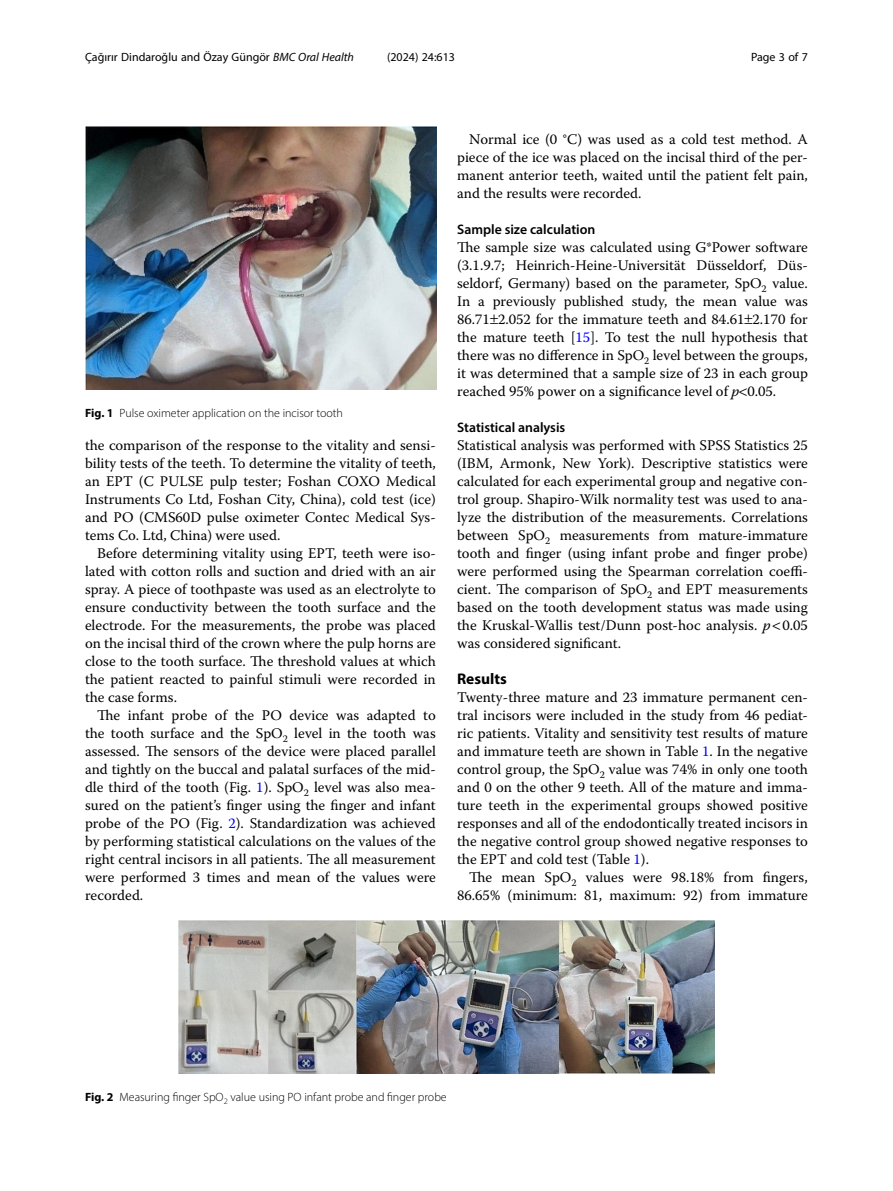
<style>
.page{position:relative;width:893px;height:1191px;background:#fff}
.page>*{position:absolute;margin:0;border:0;box-sizing:border-box;transform-origin:0 0}
.Head_1{font:700 15.45px "Myriad Pro";color:#000}
.Body_Text{font:14.7px/18px "Warnock Pro";color:#000;text-align:justify}
.Body_Text_Indent{font:14.7px/18px "Warnock Pro";color:#000;text-align:justify}
.Head_2{font:600 13.8px "Myriad Pro";color:#000}
.Figure_Caption{font:300 12px "Myriad Pro";color:#000}
.t1{font:12px "Myriad Pro";color:#000}
.s1{font-style:italic}
.s2{font-weight:700}
.s3{color:#00f}
</style>
<div class="page">
<img style="left:178px;top:920px;width:536px;height:154px">
<img style="left:85px;top:126px;width:351px;height:264px">
<p class="t1" style="left:85px;top:50px;width:270px">Çağırır Dindaroğlu and Özay Güngör <span class="s1">BMC Oral Health</span></p>
<p class="t1" style="left:387px;top:50px;width:70px">(2024) 24:613</p>
<p class="t1" style="left:751px;top:50px;width:58px">Page 3 of 7</p>
<p class="Figure_Caption" style="left:85px;top:405px;width:259px"><span class="s2">Fig. 1</span> Pulse oximeter application on the incisor tooth</p>
<p class="Body_Text_Indent" style="left:85px;top:436px;width:352px">the comparison of the response to the vitality and sensi&shy;bility tests of the teeth. To determine the vitality of teeth, an EPT (C PULSE pulp tester; Foshan COXO Medical Instruments Co Ltd, Foshan City, China), cold test (ice) and PO (CMS60D pulse oximeter Contec Medical Sys&shy;tems Co. Ltd, China) were used.</p>
<p class="Body_Text_Indent" style="left:85px;top:544px;width:352px;text-indent:12px">Before determining vitality using EPT, teeth were iso&shy;lated with cotton rolls and suction and dried with an air spray. A piece of toothpaste was used as an electrolyte to ensure conductivity between the tooth surface and the electrode. For the measurements, the probe was placed on the incisal third of the crown where the pulp horns are close to the tooth surface. The threshold values at which the patient reacted to painful stimuli were recorded in the case forms.</p>
<p class="Body_Text_Indent" style="left:85px;top:706px;width:352px;text-indent:12px">The infant probe of the PO device was adapted to the tooth surface and the SpO<sub>2</sub> level in the tooth was assessed. The sensors of the device were placed parallel and tightly on the buccal and palatal surfaces of the mid&shy;dle third of the tooth (Fig. <span class="s3">1</span>). SpO<sub>2</sub> level was also mea&shy;sured on the patient’s finger using the finger and infant probe of the PO (Fig. <span class="s3">2</span>). Standardization was achieved by performing statistical calculations on the values of the right central incisors in all patients. The all measurement were performed 3 times and mean of the values were recorded.</p>
<p class="Body_Text_Indent" style="left:457px;top:130px;width:352px;text-indent:12px">Normal ice (0 °C) was used as a cold test method. A piece of the ice was placed on the incisal third of the per&shy;manent anterior teeth, waited until the patient felt pain, and the results were recorded.</p>
<p class="Head_2" style="left:457px;top:221px;width:140px">Sample size calculation</p>
<p class="Body_Text" style="left:457px;top:238px;width:352px">The sample size was calculated using G*Power software (3.1.9.7; Heinrich-Heine-Universität Düsseldorf, Düs&shy;seldorf, Germany) based on the parameter, SpO<sub>2</sub> value.<br>In a previously published study, the mean value was 86.71 2.052 for the immature teeth and 84.61 2.170 for the mature teeth [<span class="s3">15</span>]. To test the null hypothesis that there was no difference in SpO<sub>2</sub> level between the groups, it was determined that a sample size of 23 in each group reached 95% power on a significance level of <span class="s1">p</span> 0.05.</p>
<p class="Head_2" style="left:457px;top:419px;width:110px">Statistical analysis</p>
<p class="Body_Text" style="left:457px;top:436px;width:352px">Statistical analysis was performed with SPSS Statistics 25 (IBM, Armonk, New York). Descriptive statistics were calculated for each experimental group and negative con&shy;trol group. Shapiro-Wilk normality test was used to ana&shy;lyze the distribution of the measurements. Correlations between SpO<sub>2</sub> measurements from mature-immature tooth and finger (using infant probe and finger probe) were performed using the Spearman correlation coeffi&shy;cient. The comparison of SpO<sub>2</sub> and EPT measurements based on the tooth development status was made using the Kruskal-Wallis test/Dunn post-hoc analysis. <span class="s1">p</span> 0.05 was considered significant.</p>
<p class="Head_1" style="left:457px;top:669px;width:51px">Results</p>
<p class="Body_Text" style="left:457px;top:688px;width:352px">Twenty-three mature and 23 immature permanent cen&shy;tral incisors were included in the study from 46 pediat&shy;ric patients. Vitality and sensitivity test results of mature and immature teeth are shown in Table <span class="s3">1</span>. In the negative control group, the SpO<sub>2</sub> value was 74% in only one tooth and 0 on the other 9 teeth. All of the mature and imma&shy;ture teeth in the experimental groups showed positive responses and all of the endodontically treated incisors in the negative control group showed negative responses to the EPT and cold test (Table <span class="s3">1</span>).</p>
<p class="Body_Text_Indent" style="left:457px;top:868px;width:352px;text-align:right">The mean SpO<sub>2</sub> values were 98.18% from fingers,<br>86.65% (minimum: 81, maximum: 92) from immature</p>
<p class="Figure_Caption" style="left:85px;top:1089px;width:363px"><span class="s2">Fig. 2</span> Measuring finger SpO<sub>2</sub> value using PO infant probe and finger probe</p>
</div>
